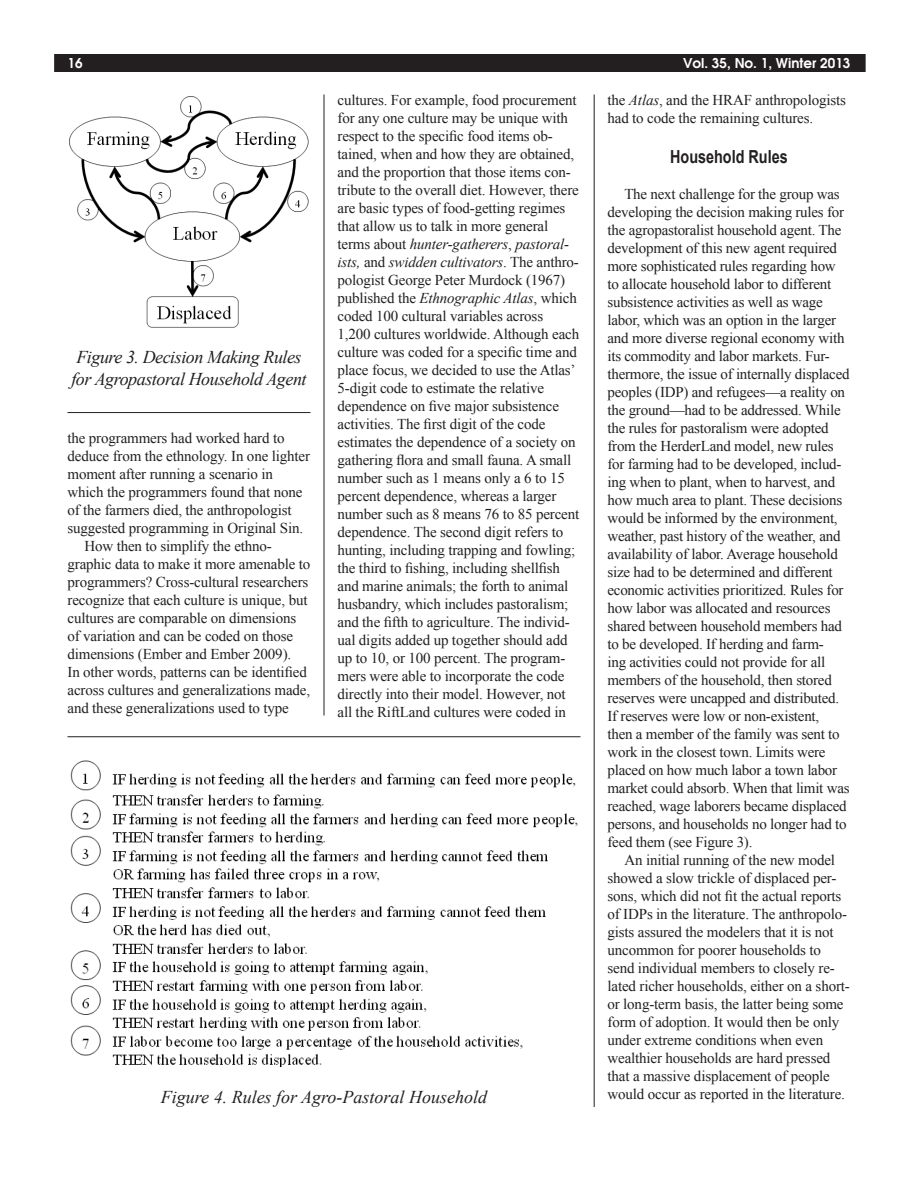
<style>
.page{position:relative;width:918px;height:1188px;background:#fff}
.page>*{position:absolute;margin:0;border:0;box-sizing:border-box;transform-origin:0 0}
.t1{font:italic 18px/21.6px "Times New Roman";letter-spacing:-.025em;color:#231f20}
.t2{font:italic 18px "Times New Roman";color:#231f20}
.Subhead_1{font:700 18px "Arial";color:#231f20;scale:.8 1}
.Body_text{font:15px/18px "Times New Roman";letter-spacing:-.01em;color:#231f20}
.t3{font:600 13.5px "Avant Garde";color:#fff}
.s1{font-style:italic}
</style>
<div class="page">
<div style="left:54px;top:54px;width:812px;height:18px;background:#231f20"></div>
<img style="left:69px;top:96px;width:240px;height:232px">
<img style="left:70px;top:760px;width:508px;height:306px">
<hr style="left:68px;top:736px;width:512px;height:1px;background:#231f20">
<hr style="left:68px;top:412px;width:242px;height:1px;background:#231f20">
<hr style="left:594px;top:94px;width:1px;height:1013px;background:#231f20">
<hr style="left:324px;top:94px;width:1px;height:622px;background:#231f20">
<p class="t3" style="left:68px;top:54px;width:17px">16</p>
<p class="t3" style="left:683px;top:54px;width:169px">Vol. 35, No. 1, Winter 2013</p>
<p class="Body_text" style="left:338px;top:91px;width:243px">cultures. For example, food procurement for any one culture may be unique with respect to the specific food items ob&shy;tained, when and how they are obtained, and the proportion that those items con&shy;tribute to the overall diet. However, there are basic types of food-getting regimes that allow us to talk in more general terms about <span class="s1">hunter-gatherers</span>, <span class="s1">pastoral&shy;ists,</span> and <span class="s1">swidden cultivators</span>. The anthro&shy;pologist George Peter Murdock (1967) published the <span class="s1">Ethnographic Atlas</span>, which coded 100 cultural variables across 1,200 cultures worldwide. Although each culture was coded for a specific time and place focus, we decided to use the Atlas’ 5-digit code to estimate the relative dependence on five major subsistence activities. The first digit of the code estimates the dependence of a society on gathering flora and small fauna. A small number such as 1 means only a 6 to 15 percent dependence, whereas a larger number such as 8 means 76 to 85 percent dependence. The second digit refers to hunting, including trapping and fowling; the third to fishing, including shellfish and marine animals; the forth to animal husbandry, which includes pastoralism; and the fifth to agriculture. The individ&shy;ual digits added up together should add up to 10, or 100 percent. The program&shy;mers were able to incorporate the code directly into their model. However, not all the RiftLand cultures were coded in</p>
<p class="Body_text" style="left:608px;top:91px;width:240px">the <span class="s1">Atlas</span>, and the HRAF anthropologists had to code the remaining cultures.</p>
<p class="Subhead_1" style="left:670px;top:144px;width:149px">Household Rules</p>
<p class="Body_text" style="left:608px;top:184px;width:244px;text-indent:17px">The next challenge for the group was developing the decision making rules for the agropastoralist household agent. The development of this new agent required more sophisticated rules regarding how to allocate household labor to different subsistence activities as well as wage labor, which was an option in the larger and more diverse regional economy with its commodity and labor markets. Fur&shy;thermore, the issue of internally displaced peoples (IDP) and refugees—a reality on the ground—had to be addressed. While the rules for pastoralism were adopted from the HerderLand model, new rules for farming had to be developed, includ&shy;ing when to plant, when to harvest, and how much area to plant. These decisions would be informed by the environment, weather, past history of the weather, and availability of labor. Average household size had to be determined and different economic activities prioritized. Rules for how labor was allocated and resources shared between household members had to be developed. If herding and farm-<br>ing activities could not provide for all members of the household, then stored reserves were uncapped and distributed.<br>If reserves were low or non-existent,<br>then a member of the family was sent to work in the closest town. Limits were placed on how much labor a town labor market could absorb. When that limit was reached, wage laborers became displaced persons, and households no longer had to feed them (see Figure 3).</p>
<p class="Body_text" style="left:608px;top:850px;width:244px;text-indent:17px">An initial running of the new model showed a slow trickle of displaced per&shy;sons, which did not fit the actual reports of IDPs in the literature. The anthropolo&shy;gists assured the modelers that it is not uncommon for poorer households to send individual members to closely re&shy;lated richer households, either on a short&shy;or long-term basis, the latter being some form of adoption. It would then be only under extreme conditions when even wealthier households are hard pressed that a massive displacement of people would occur as reported in the literature.</p>
<p class="t1" style="left:71px;top:346px;width:237px">Figure 3. Decision Making Rules for Agropastoral Household Agent</p>
<p class="Body_text" style="left:68px;top:429px;width:244px">the programmers had worked hard to deduce from the ethnology. In one lighter moment after running a scenario in which the programmers found that none of the farmers died, the anthropologist suggested programming in Original Sin.</p>
<p class="Body_text" style="left:68px;top:537px;width:244px;text-indent:17px">How then to simplify the ethno&shy;graphic data to make it more amenable to programmers? Cross-cultural researchers recognize that each culture is unique, but cultures are comparable on dimensions of variation and can be coded on those dimensions (Ember and Ember 2009).<br>In other words, patterns can be identified across cultures and generalizations made, and these generalizations used to type</p>
<p class="t2" style="left:161px;top:1085px;width:328px">Figure 4. Rules for Agro-Pastoral Household</p>
</div>
